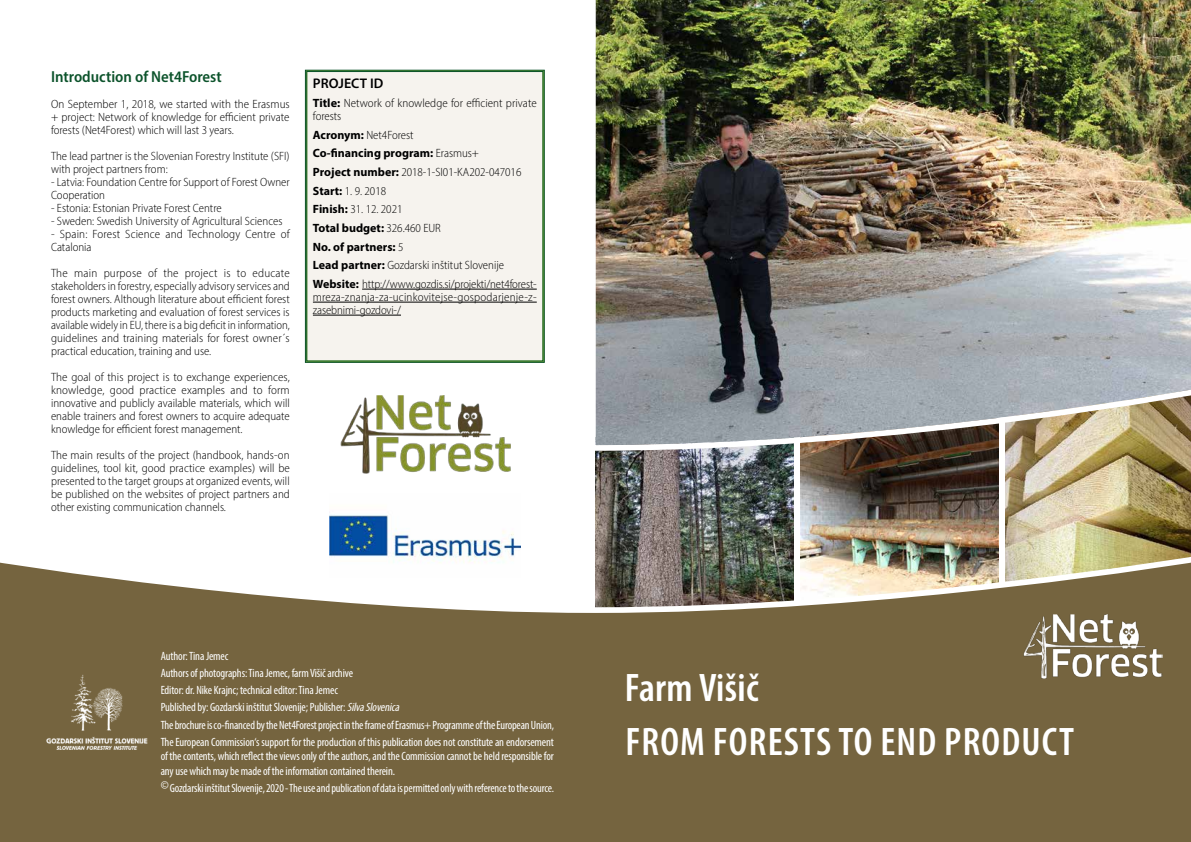
<style>
.page{position:relative;width:1191px;height:842px;background:#fff}
.page>*{position:absolute;margin:0;border:0;box-sizing:border-box;transform-origin:0 0}
.t1{font:600 condensed 40px/53.7px "Myriad Pro";letter-spacing:.03em;color:#fff}
.t2{font:600 semi-condensed 16px "Myriad Pro";color:#0c532b}
.t3{font:600 14px "Myriad Pro";color:#000}
.t4{font:300 semi-condensed 12px/13px "Myriad Pro";color:#000}
.t5{font:condensed 12px/17.2px "Myriad Pro";letter-spacing:-.01em;color:#fff}
.s1{font-weight:700;font-stretch:normal}
.s2{font-style:italic}
</style>
<div class="page">
<img style="left:595px;top:454px;width:198px;height:97px">
<img style="left:1005px;top:454px;width:186px;height:97px">
<img style="left:800px;top:454px;width:198px;height:97px">
<img style="left:329px;top:514px;width:192px;height:37px">
<svg style="left:0;top:551px;width:1191px;height:291px;background:#837554"></svg>
<div style="left:305px;top:70px;width:239px;height:293px;background:#f6f3ee"></div>
<div style="left:306px;top:71px;width:237px;height:290px;border:1px solid #0c532b"></div>
<img style="left:41px;top:672px;width:114px;height:83px">
<img style="left:340px;top:395px;width:170px;height:79px">
<img style="left:1023px;top:614px;width:139px;height:64px">
<img style="left:595px;top:0;width:596px;height:454px">
<h2 class="t2" style="left:51px;top:67px;width:172px">Introduction of Net4Forest</h2>
<p class="t4" style="left:51px;top:97px;width:240px;text-align:justify">On September 1, 2018, we started with the Erasmus + project: Network of knowledge for efficient private forests (Net4Forest) which will last 3 years.</p>
<p class="t4" style="left:51px;top:149px;width:240px">The lead partner is the Slovenian Forestry Institute (SFI) with project partners from:</p>
<p class="t4" style="left:51px;top:175px;width:240px">- Latvia: Foundation Centre for Support of Forest Owner<br>Cooperation</p>
<p class="t4" style="left:51px;top:201px;width:172px">- Estonia: Estonian Private Forest Centre</p>
<p class="t4" style="left:51px;top:214px;width:233px">- Sweden: Swedish University of Agricultural Sciences</p>
<p class="t4" style="left:51px;top:227px;width:240px">- Spain: Forest Science and Technology Centre of<br>Catalonia</p>
<p class="t4" style="left:51px;top:266px;width:240px;text-align:justify">The main purpose of the project is to educate stakeholders in forestry, especially advisory services and forest owners. Although literature about efficient forest products marketing and evaluation of forest services is available widely in EU, there is a big deficit in information, guidelines and training materials for forest owner´s practical education, training and use.</p>
<p class="t4" style="left:51px;top:370px;width:240px;text-align:justify">The goal of this project is to exchange experiences, knowledge, good practice examples and to form innovative and publicly available materials, which will enable trainers and forest owners to acquire adequate knowledge for efficient forest management.</p>
<p class="t4" style="left:51px;top:448px;width:240px;text-align:justify">The main results of the project (handbook, hands-on guidelines, tool kit, good practice examples) will be presented to the target groups at organized events, will be published on the websites of project partners and other existing communication channels.</p>
<p class="t3" style="left:313px;top:75px;width:72px">PROJECT ID</p>
<p class="t4" style="left:313px;top:96px;width:225px"><span class="s1">Title:</span> Network of knowledge for efficient private forests</p>
<p class="t4" style="left:313px;top:125px;width:225px;line-height:18.7px"><span class="s1">Acronym:</span> Net4Forest<br><span class="s1">Co-financing program:</span> Erasmus+<br><span class="s1">Project number:</span> 2018-1-SI01-KA202-047016<br><span class="s1">Start:</span> 1. 9. 2018<br><span class="s1">Finish:</span> 31. 12. 2021<br><span class="s1">Total budget:</span> 326.460 EUR<br><span class="s1">No. of partners:</span> 5<br><span class="s1">Lead partner:</span> Gozdarski inštitut Slovenije<br><span class="s1">Website:</span> http://www.gozdis.si/projekti/net4forest-</p>
<p class="t4" style="left:313px;top:290px;width:225px">mreza-znanja-za-ucinkovitejse-gospodarjenje-z&shy;zasebnimi-gozdovi-/</p>
<p class="t5" style="left:161px;top:647px;width:395px">Author: Tina Jemec<br>Authors of photographs: Tina Jemec, farm Višič archive<br>Editor: dr. Nike Krajnc; technical editor: Tina Jemec<br>Published by: Gozdarski inštitut Slovenije; Publisher: <span class="s2">SilvaSlovenica<br></span>The brochure is co-financed by the Net4Forest project in the frame of Erasmus+ Programme of the European Union, The European Commission‘s support for the production of this publication does not constitute an endorsement</p>
<p class="t5" style="left:161px;top:749px;width:395px;line-height:14.4px">of the contents, which reflect the views only of the authors, and the Commission cannot be held responsible for any use which may be made of the information contained therein.</p>
<p class="t5" style="left:161px;top:779px;width:395px">© Gozdarski inštitut Slovenije, 2020 - The use and publication of data is permitted only with reference to the source.</p>
<h1 class="t1" style="left:625px;top:661px;width:451px">Farm Višič<br>FROM FORESTS TO END PRODUCT</h1>
</div>
